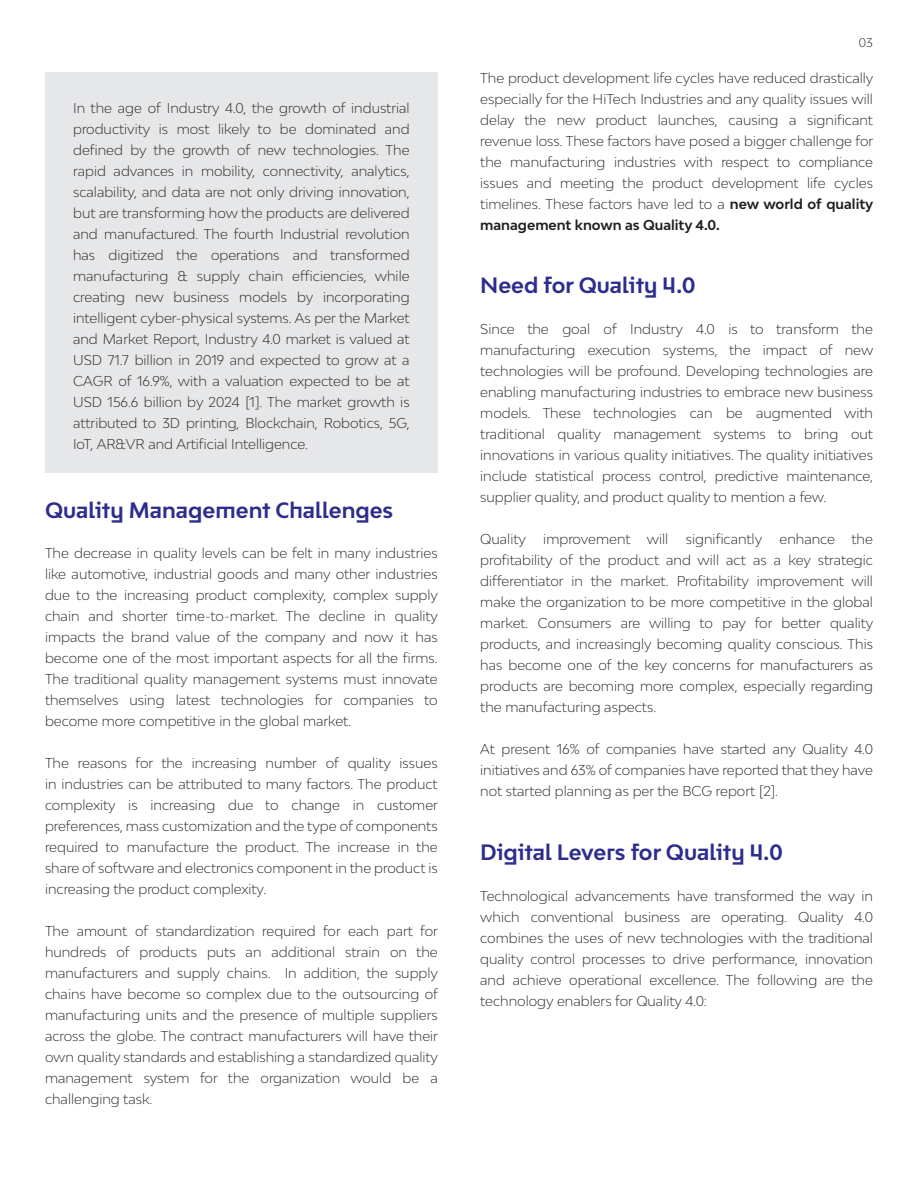
<style>
.page{position:relative;width:918px;height:1188px;background:#fff}
.page>*{position:absolute;margin:0;border:0;box-sizing:border-box;transform-origin:0 0}
.t1{font:700 21px "Bw Modelica LTI";color:#2c2d8c}
.t2{font:300 13.5px/21px "Bw Modelica";color:#231f20;text-align:justify}
.t3{font:300 12px "Bw Modelica";color:#231f20}
.s1{font-weight:700}
</style>
<div class="page">
<div style="left:45px;top:73px;width:393px;height:400px;background:#e6e7e9"></div>
<p class="t2" style="left:73px;top:97px;width:338px">In the age of Industry 4.0, the growth of industrial productivity is most likely to be dominated and defined by the growth of new technologies. The rapid advances in mobility, connectivity, analytics, scalability, and data are not only driving innovation, but are transforming how the products are delivered and manufactured. The fourth Industrial revolution has digitized the operations and transformed manufacturing &amp; supply chain efficiencies, while creating new business models by incorporating intelligent cyber-physical systems. As per the Market and Market Report, Industry 4.0 market is valued at USD 71.7 billion in 2019 and expected to grow at a CAGR of 16.9%, with a valuation expected to be at USD 156.6 billion by 2024 [1]. The market growth is attributed to 3D printing, Blockchain, Robotics, 5G, IoT, AR&amp;VR and Artificial Intelligence.</p>
<h1 class="t1" style="left:45px;top:496px;width:350px">Quality Management Challenges</h1>
<p class="t2" style="left:45px;top:543px;width:395px">The decrease in quality levels can be felt in many industries like automotive, industrial goods and many other industries due to the increasing product complexity, complex supply chain and shorter time-to-market. The decline in quality impacts the brand value of the company and now it has become one of the most important aspects for all the firms.<br>The traditional quality management systems must innovate themselves using latest technologies for companies to become more competitive in the global market.</p>
<p class="t2" style="left:45px;top:753px;width:395px">The reasons for the increasing number of quality issues in industries can be attributed to many factors. The product complexity is increasing due to change in customer preferences, mass customization and the type of components required to manufacture the product. The increase in the share of software and electronics component in the product is increasing the product complexity.</p>
<p class="t2" style="left:45px;top:921px;width:395px">The amount of standardization required for each part for hundreds of products puts an additional strain on the manufacturers and supply chains. In addition, the supply chains have become so complex due to the outsourcing of manufacturing units and the presence of multiple suppliers across the globe. The contract manufacturers will have their own quality standards and establishing a standardized quality management system for the organization would be a challenging task.</p>
<p class="t3" style="left:859px;top:35px;width:16px">03</p>
<p class="t2" style="left:480px;top:67px;width:395px">The product development life cycles have reduced drastically especially for the HiTech Industries and any quality issues will delay the new product launches, causing a significant revenue loss. These factors have posed a bigger challenge for the manufacturing industries with respect to compliance issues and meeting the product development life cycles timelines. These factors have led to a <span class="s1">new world of quality management known as Quality 4.0.</span></p>
<h1 class="t1" style="left:480px;top:271px;width:217px">Need for Quality 4.0</h1>
<p class="t2" style="left:480px;top:318px;width:395px">Since the goal of Industry 4.0 is to transform the manufacturing execution systems, the impact of new technologies will be profound. Developing technologies are enabling manufacturing industries to embrace new business models. These technologies can be augmented with traditional quality management systems to bring out innovations in various quality initiatives. The quality initiatives include statistical process control, predictive maintenance, supplier quality, and product quality to mention a few.</p>
<p class="t2" style="left:480px;top:528px;width:47px">Quality</p>
<p class="t2" style="left:543px;top:528px;width:126px">improvement will</p>
<p class="t2" style="left:686px;top:528px;width:78px">significantly</p>
<p class="t2" style="left:480px;top:528px;width:395px;text-indent:299px">enhance the profitability of the product and will act as a key strategic differentiator in the market. Profitability improvement will make the organization to be more competitive in the global market. Consumers are willing to pay for better quality products, and increasingly becoming quality conscious. This has become one of the key concerns for manufacturers as products are becoming more complex, especially regarding the manufacturing aspects.</p>
<p class="t2" style="left:480px;top:738px;width:394px">At present 16% of companies have started any Quality 4.0 initiatives and 63% of companies have reported that they have not started planning as per the BCG report [2].</p>
<h1 class="t1" style="left:480px;top:838px;width:304px">Digital Levers for Quality 4.0</h1>
<p class="t2" style="left:480px;top:885px;width:394px">Technological advancements have transformed the way in which conventional business are operating. Quality 4.0 combines the uses of new technologies with the traditional quality control processes to drive performance, innovation and achieve operational excellence. The following are the technology enablers for Quality 4.0:</p>
</div>
